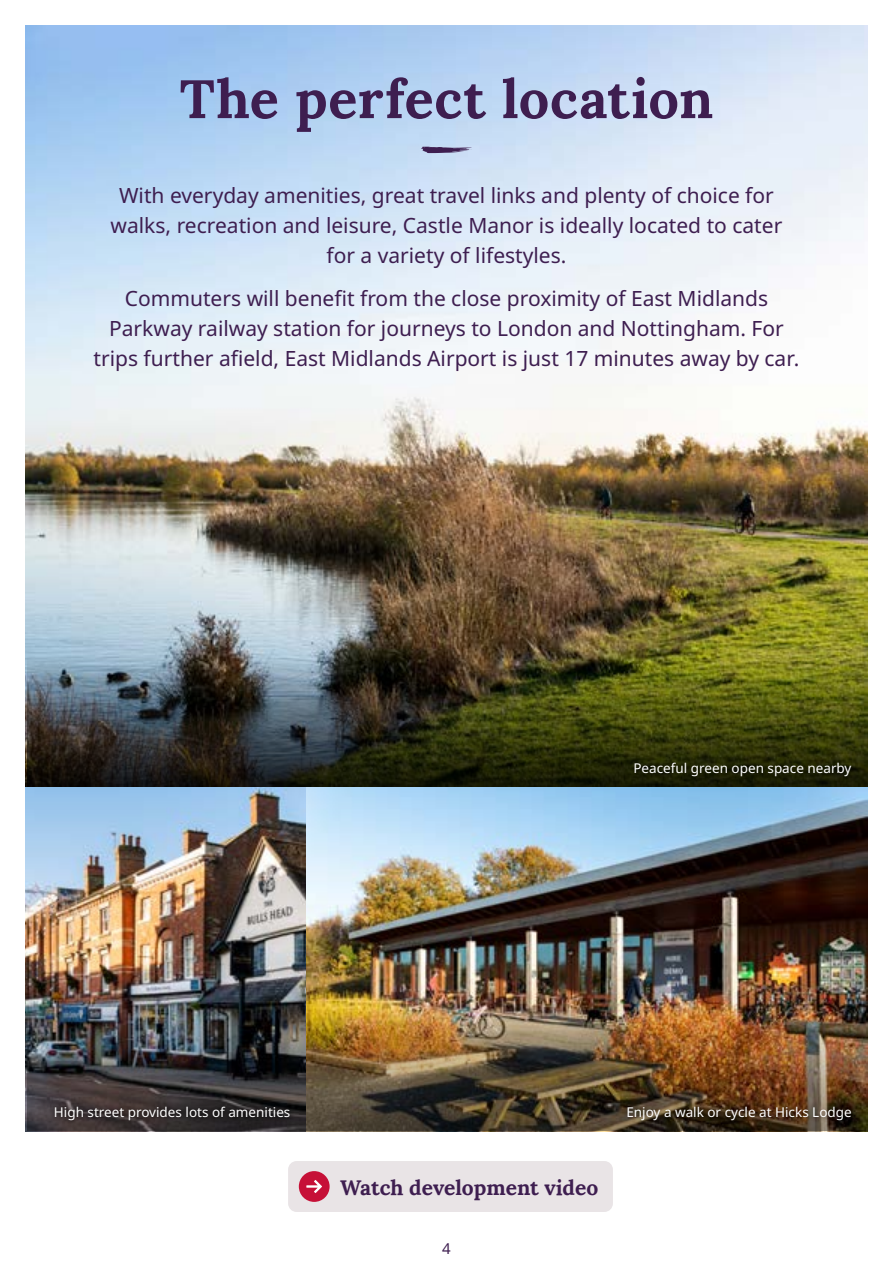
<style>
.page{position:relative;width:893px;height:1263px;background:#fff}
.page>*{position:absolute;margin:0;border:0;box-sizing:border-box;transform-origin:0 0}
.t1{font:700 54px "Lora";letter-spacing:.015em;color:#3e1e50}
.t2{font:21px/30px "Noto Sans";color:#3e1e50;text-align:center}
.t3{font:700 21px "Lora";color:#3e1e50}
.t4{font:15px "Noto Sans";color:#3e1e50}
.t5{font:13.5px "Noto Sans";color:#fff}
</style>
<div class="page">
<img style="left:26px;top:787px;width:280px;height:344px">
<img style="left:306px;top:787px;width:561px;height:166px">
<img style="left:26px;top:26px;width:841px;height:761px">
<img style="left:27px;top:608px;width:840px;height:179px">
<img style="left:27px;top:953px;width:840px;height:178px">
<div style="left:288px;top:1161px;width:325px;height:51px;background:#e9e4e6;border-radius:9px"></div>
<div style="left:299px;top:1171px;width:31px;height:31px;background:#c61037;border-radius:50%"></div>
<svg style="left:306px;top:1180px;width:16px;height:13px"></svg>
<div style="left:631px;top:760px;width:224px;height:21px;background:#000;opacity:.41"></div>
<div style="left:624px;top:1104px;width:231px;height:21px;background:#000;opacity:.41"></div>
<div style="left:49px;top:1102px;width:246px;height:24px;background:#000;opacity:.86"></div>
<svg style="left:421px;top:147px;width:51px;height:6px"></svg>
<h1 class="t1" style="left:180px;top:53px;width:535px">The perfect location</h1>
<p class="t2" style="left:111px;top:181px;width:673px">With everyday amenities, great travel links and plenty of choice for walks, recreation and leisure, Castle Manor is ideally located to cater for a variety of lifestyles.</p>
<p class="t2" style="left:94px;top:284px;width:707px">Commuters will benefit from the close proximity of East Midlands<br>Parkway railway station for journeys to London and Nottingham. For trips further afield, East Midlands Airport is just 17 minutes away by car.</p>
<p class="t5" style="left:633px;top:759px;width:220px">Peaceful green open space nearby</p>
<p class="t5" style="left:54px;top:1103px;width:238px">High street provides lots of amenities</p>
<p class="t5" style="left:626px;top:1103px;width:227px">Enjoy a walk or cycle at Hicks Lodge</p>
<p class="t3" style="left:340px;top:1169px;width:260px">Watch development video</p>
<p class="t4" style="left:442px;top:1237px;width:10px">4</p>
</div>
